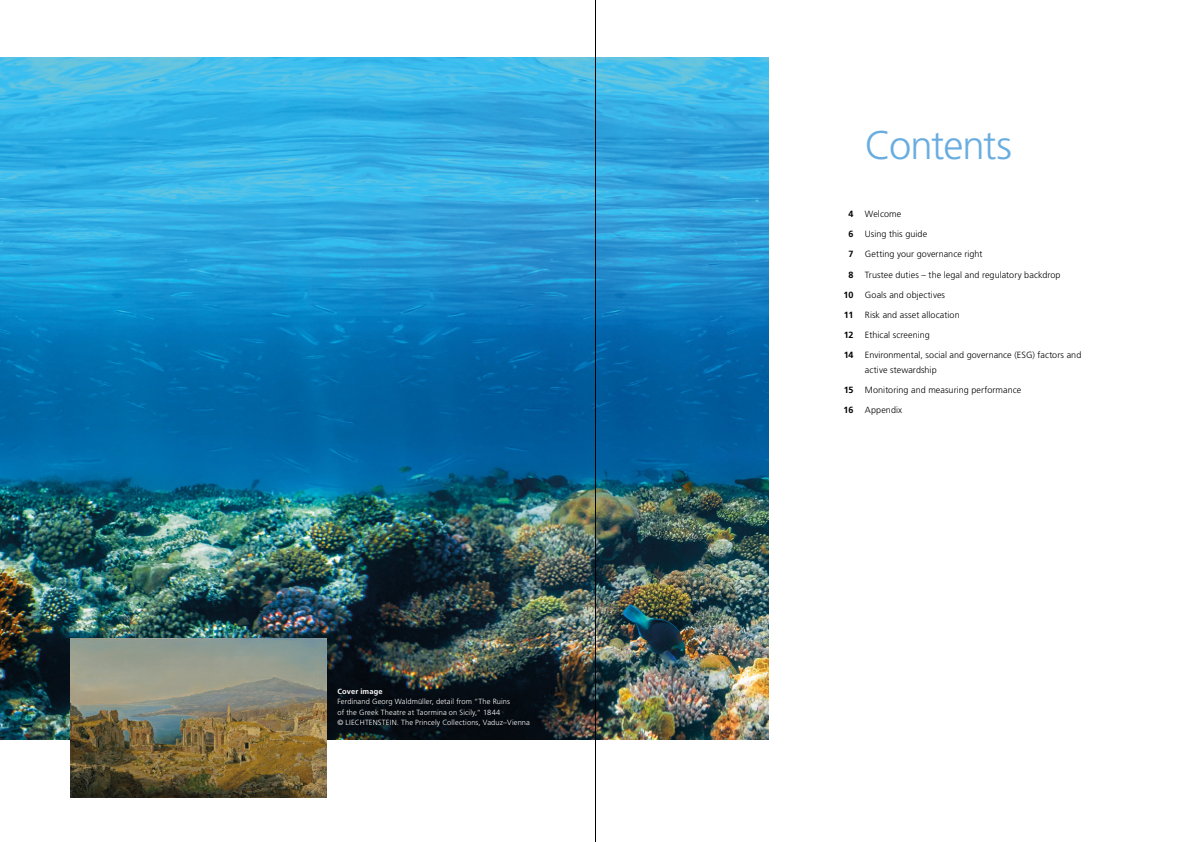
<style>
.page{position:relative;width:1191px;height:842px;background:#fff}
.page>*{position:absolute;margin:0;border:0;box-sizing:border-box;transform-origin:0 0}
.t1{font:300 40px "Frutiger LT Std";letter-spacing:-.03em;color:#69ade0}
.t2{font:300 9px/14.5px "Frutiger LT Std";letter-spacing:.005em;color:#000}
.t3{font:700 9px "Frutiger LT Std";letter-spacing:-.02em;color:#000}
.t4{font:300 7.5px/10.5px "Frutiger LT Std";letter-spacing:.015em;color:#fff}
.t5{font:700 7.5px "Frutiger LT Std";letter-spacing:.02em;color:#fff}
</style>
<div class="page">
<img style="left:0;top:57px;width:768px;height:682px">
<img style="left:71px;top:638px;width:255px;height:160px">
<hr style="left:595px;top:0;width:1px;height:842px;background:#000">
<p class="t5" style="left:337px;top:687px;width:47px">Cover image</p>
<p class="t4" style="left:337px;top:696px;width:194px">Ferdinand Georg Waldmüller, detail from “The Ruins<br>of the Greek Theatre at Taormina on Sicily,“ 1844<br>© LIECHTENSTEIN. The Princely Collections, Vaduz–Vienna</p>
<h1 class="t1" style="left:865px;top:122px;width:149px">Contents</h1>
<p class="t3" style="left:848px;top:209px;width:7px">4</p>
<p class="t2" style="left:865px;top:207px;width:38px">Welcome</p>
<p class="t3" style="left:848px;top:229px;width:7px">6</p>
<p class="t2" style="left:865px;top:227px;width:64px">Using this guide</p>
<p class="t3" style="left:848px;top:249px;width:7px">7</p>
<p class="t2" style="left:865px;top:247px;width:119px">Getting your governance right</p>
<p class="t3" style="left:848px;top:269px;width:7px">8</p>
<p class="t2" style="left:865px;top:267px;width:197px">Trustee duties – the legal and regulatory backdrop</p>
<p class="t3" style="left:843px;top:289px;width:11px">10</p>
<p class="t2" style="left:865px;top:288px;width:82px">Goals and objectives</p>
<p class="t3" style="left:844px;top:309px;width:11px">11</p>
<p class="t2" style="left:865px;top:308px;width:96px">Risk and asset allocation</p>
<p class="t3" style="left:843px;top:330px;width:11px">12</p>
<p class="t2" style="left:865px;top:328px;width:66px">Ethical screening</p>
<p class="t3" style="left:843px;top:350px;width:11px">14</p>
<p class="t2" style="left:865px;top:348px;width:218px">Environmental, social and governance (ESG) factors and active stewardship</p>
<p class="t3" style="left:843px;top:384px;width:11px">15</p>
<p class="t2" style="left:865px;top:383px;width:158px">Monitoring and measuring performance</p>
<p class="t3" style="left:843px;top:405px;width:11px">16</p>
<p class="t2" style="left:865px;top:403px;width:39px">Appendix</p>
</div>
